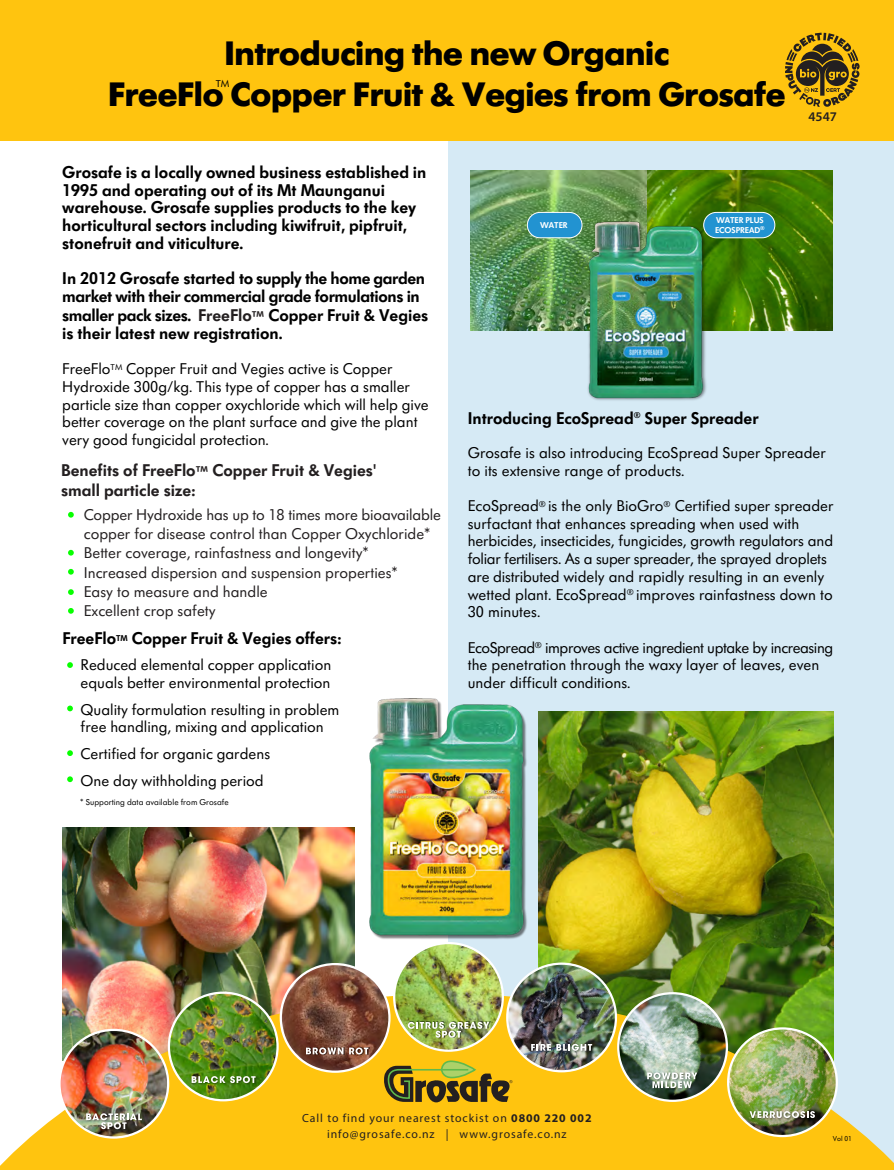
<style>
.page{position:relative;width:894px;height:1170px;background:#fff}
.page>*{position:absolute;margin:0;border:0;box-sizing:border-box;transform-origin:0 0}
.t1{font:700 35.4px/41.2px "Futura SB";letter-spacing:-.025em;color:#000;text-align:center}
.t2{font:17.7px/17.7px "Futura SB Dem Bol";color:#000}
.t3{font:17.7px/18.1px "Futura SB Dem Bol";letter-spacing:-.02em;color:#000}
.t4{font:17.7px/19.2px "Futura SB Dem Bol";color:#231f20}
.t5{font:16.2px/17.7px "Futura SB";color:#000}
.t6{font:16.2px/19.2px "Futura SB";color:#231f20}
.t7{font:600 13.2px "Myriad Pro";color:#231f20}
.t8{font:11.85px/16.2px "Myriad Pro";letter-spacing:.075em;color:#231f20;text-align:center}
.t9{font:10.35px "Futura SB";color:#000}
.t10{font:8.85px "Futura SB";color:#000}
.t11{font:8.85px/9.6px "Futura SB Dem Bol";letter-spacing:-.005em;color:#fff}
.t12{font:7.35px "Futura SB";color:#000}
.s1{color:#231f20}
.s2{font-size:14.7px;color:#231f20}
.s3{font-size:14.7px}
.s4{font-weight:700}
</style>
<div class="page">
<div style="left:448px;top:142px;width:445px;height:1028px;background:#d6eaf5"></div>
<img style="left:538px;top:712px;width:294px;height:282px">
<img style="left:63px;top:827px;width:291px;height:167px">
<svg style="left:0;top:994px;width:893px;height:176px;fill:#ffc40f"></svg>
<div style="left:0;top:0;width:893px;height:141px;background:#ffc40f"></div>
<svg style="left:67px;top:662px;width:6px;height:6px"></svg>
<svg style="left:67px;top:705px;width:6px;height:6px"></svg>
<svg style="left:67px;top:750px;width:6px;height:6px"></svg>
<svg style="left:67px;top:776px;width:6px;height:6px"></svg>
<svg style="left:68px;top:512px;width:6px;height:5px"></svg>
<svg style="left:68px;top:608px;width:6px;height:6px"></svg>
<svg style="left:68px;top:550px;width:6px;height:5px"></svg>
<svg style="left:68px;top:569px;width:6px;height:5px"></svg>
<svg style="left:68px;top:589px;width:6px;height:6px"></svg>
<svg style="left:785px;top:33px;width:74px;height:74px"></svg>
<svg style="left:383px;top:1058px;width:129px;height:44px;background:#a0871d"></svg>
<img style="left:369px;top:698px;width:158px;height:256px">
<img style="left:59px;top:1030px;width:109px;height:107px;border-radius:50%">
<div style="left:58px;top:1028px;width:111px;height:110px;border:2px solid #fff;border-radius:50%"></div>
<img style="left:85px;top:1112px;width:59px;height:19px">
<svg style="left:86px;top:1113px;width:56px;height:16px"></svg>
<img style="left:169px;top:992px;width:108px;height:108px;border-radius:50%">
<div style="left:168px;top:991px;width:110px;height:110px;border:2px solid #fff;border-radius:50%"></div>
<img style="left:190px;top:1075px;width:68px;height:10px">
<svg style="left:191px;top:1076px;width:64px;height:7px"></svg>
<img style="left:618px;top:993px;width:108px;height:107px;border-radius:50%">
<div style="left:617px;top:992px;width:110px;height:110px;border:2px solid #fff;border-radius:50%"></div>
<img style="left:646px;top:1071px;width:53px;height:19px">
<svg style="left:647px;top:1072px;width:50px;height:16px"></svg>
<img style="left:281px;top:964px;width:108px;height:107px;border-radius:50%">
<div style="left:279px;top:963px;width:111px;height:109px;border:2px solid #fff;border-radius:50%"></div>
<img style="left:343px;top:1047px;width:26px;height:7px">
<svg style="left:306px;top:1047px;width:37px;height:7px"></svg>
<svg style="left:349px;top:1047px;width:19px;height:7px"></svg>
<img style="left:727px;top:1028px;width:109px;height:108px;border-radius:50%">
<div style="left:726px;top:1027px;width:111px;height:110px;border:2px solid #fff;border-radius:50%"></div>
<img style="left:748px;top:1110px;width:69px;height:10px">
<svg style="left:749px;top:1111px;width:65px;height:7px"></svg>
<img style="left:507px;top:963px;width:108px;height:108px;border-radius:50%">
<div style="left:506px;top:962px;width:110px;height:110px;border:2px solid #fff;border-radius:50%"></div>
<img style="left:530px;top:1042px;width:64px;height:11px">
<svg style="left:531px;top:1044px;width:19px;height:6px"></svg>
<svg style="left:556px;top:1044px;width:36px;height:7px"></svg>
<img style="left:394px;top:943px;width:108px;height:107px;border-radius:50%">
<div style="left:393px;top:942px;width:110px;height:109px;border:2px solid #fff;border-radius:50%"></div>
<img style="left:489px;top:1022px;width:1px;height:15px">
<svg style="left:407px;top:1022px;width:82px;height:15px"></svg>
<img style="left:646px;top:170px;width:185px;height:160px">
<img style="left:470px;top:170px;width:176px;height:160px">
<div style="left:526px;top:212px;width:56px;height:26px;background:#2293d1;border:1px solid #fff;border-radius:13px"></div>
<div style="left:703px;top:212px;width:72px;height:26px;background:#2293d1;border:1px solid #fff;border-radius:13px"></div>
<img style="left:579px;top:209px;width:132px;height:192px">
<h1 class="t1" style="left:108px;top:32px;width:679px">Introducing the new Organic<br>FreeFlo Copper Fruit &amp; Vegies from Grosafe</h1>
<p class="t9" style="left:216px;top:78px;width:15px">TM</p>
<p class="t7" style="left:808px;top:111px;width:30px">4547</p>
<p class="t2" style="left:62px;top:164px;width:365px">Grosafe is a locally owned business established in 1995 and operating out of its Mt Maunganui warehouse. Grosafe supplies products to the key horticultural sectors including kiwifruit, pipfruit, stonefruit and viticulture.</p>
<p class="t3" style="left:62px;top:270px;width:367px">In 2012 Grosafe started to supply the home garden market with their commercial grade formulations in smaller pack sizes. <span class="s1">FreeFlo</span><span class="s2">™</span> Copper Fruit &amp; Vegies is their latest new registration.</p>
<p class="t5" style="left:62px;top:360px;width:368px">FreeFlo<sup>TM</sup> Copper Fruit and Vegies active is Copper Hydroxide 300g/kg. This type of copper has a smaller particle size than copper oxychloride which will help give better coverage on the plant surface and give the plant very good fungicidal protection.</p>
<p class="t4" style="left:61px;top:461px;width:317px">Benefits of FreeFlo<span class="s3">™</span> Copper Fruit &amp; Vegies' small particle size:</p>
<p class="t6" style="left:84px;top:505px;width:358px">Copper Hydroxide has up to 18 times more bioavailable copper for disease control than Copper Oxychloride* Better coverage, rainfastness and longevity*<br>Increased dispersion and suspension properties*<br>Easy to measure and handle<br>Excellent crop safety</p>
<p class="t2" style="left:62px;top:629px;width:280px">FreeFlo<sup>TM</sup> Copper Fruit &amp; Vegies offers:</p>
<p class="t5" style="left:81px;top:656px;width:252px">Reduced elemental copper application equals better environmental protection</p>
<p class="t5" style="left:81px;top:701px;width:260px">Quality formulation resulting in problem free handling, mixing and application</p>
<p class="t5" style="left:81px;top:740px;width:191px;line-height:26.5px">Certified for organic gardens<br>One day withholding period</p>
<p class="t10" style="left:80px;top:797px;width:150px">* Supporting data available from Grosafe</p>
<p class="t11" style="left:540px;top:220px;width:29px">WATER</p>
<p class="t11" style="left:714px;top:216px;width:51px">WATER PLUS<br>ECOSPREAD<sup>®</sup></p>
<p class="t2" style="left:467px;top:409px;width:292px">Introducing EcoSpread<sup>®</sup> Super Spreader</p>
<p class="t5" style="left:467px;top:444px;width:359px">Grosafe is also introducing EcoSpread Super Spreader to its extensive range of products.</p>
<p class="t5" style="left:467px;top:497px;width:367px">EcoSpread<sup>®</sup> is the only BioGro<sup>®</sup> Certified super spreader surfactant that enhances spreading when used with herbicides, insecticides, fungicides, growth regulators and foliar fertilisers. As a super spreader, the sprayed droplets are distributed widely and rapidly resulting in an evenly wetted plant. EcoSpread<sup>®</sup> improves rainfastness down to 30 minutes.</p>
<p class="t5" style="left:467px;top:639px;width:367px">EcoSpread<sup>®</sup> improves active ingredient uptake by increasing the penetration through the waxy layer of leaves, even under difficult conditions.</p>
<p class="t8" style="left:302px;top:1110px;width:291px">Call to find your nearest stockist on <span class="s4">0800 220 002 </span>info@grosafe.co.nz | www.grosafe.co.nz</p>
<p class="t12" style="left:832px;top:1134px;width:20px">Vol 01</p>
</div>
